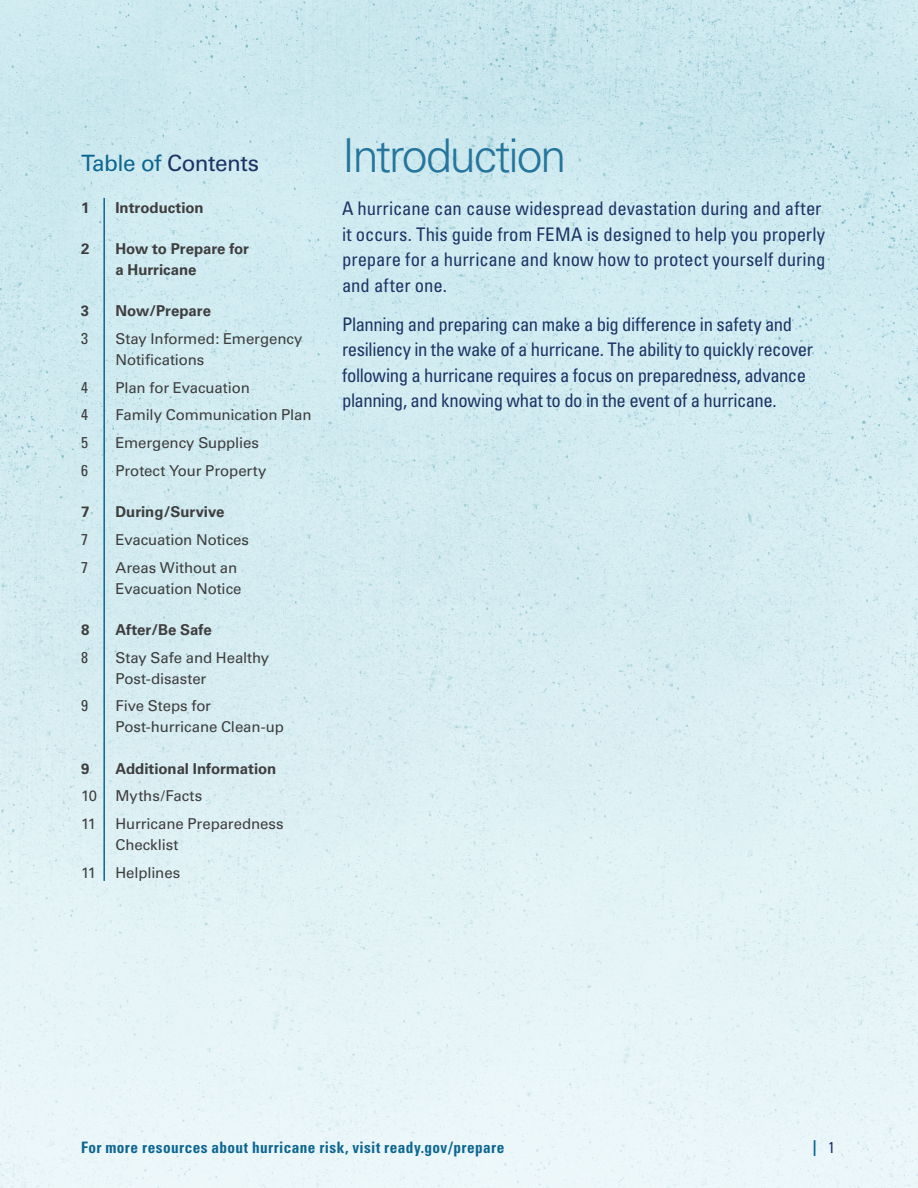
<style>
.page{position:relative;width:918px;height:1188px;background:#fff}
.page>*{position:absolute;margin:0;border:0;box-sizing:border-box;transform-origin:0 0}
.t1{font:300 46.5px "Univers";letter-spacing:-.045em;color:#25759c}
.t2{font:22.5px "Univers";letter-spacing:-.025em;color:#1d3465}
.t3{font:condensed 18.75px/25.5px "Univers";letter-spacing:-.01em;color:#1d3465}
.t4{font:700 condensed 15.75px "Univers";letter-spacing:.025em;color:#0d6691}
.t5{font:condensed 15.75px "Univers";color:#3e3e3f}
.t6{font:15px/21px "Univers";letter-spacing:-.005em;color:#3e3e3f}
.t7{font:700 15px/21px "Univers";letter-spacing:-.005em;color:#3e3e3f}
.s1{color:#0d6691}
.s2{font-weight:400;color:#1d3465}
</style>
<div class="page">
<img style="left:0;top:0;width:918px;height:1188px">
<hr style="left:103px;top:198px;width:2px;height:683px;background:#0d6691">
<h2 class="t2" style="left:81px;top:150px;width:180px"><span class="s1">Table of</span> Contents</h2>
<p class="t7" style="left:81px;top:197px;width:10px">1</p>
<p class="t7" style="left:116px;top:197px;width:90px">Introduction</p>
<p class="t7" style="left:81px;top:238px;width:10px">2</p>
<p class="t7" style="left:116px;top:238px;width:135px">How to Prepare for a Hurricane</p>
<p class="t7" style="left:81px;top:300px;width:10px">3</p>
<p class="t7" style="left:116px;top:300px;width:97px">Now/Prepare</p>
<p class="t5" style="left:81px;top:328px;width:8px">3</p>
<p class="t6" style="left:116px;top:328px;width:188px">Stay Informed: Emergency<br>Notifications</p>
<p class="t5" style="left:81px;top:377px;width:8px">4</p>
<p class="t6" style="left:116px;top:377px;width:136px">Plan for Evacuation</p>
<p class="t5" style="left:81px;top:405px;width:8px">4</p>
<p class="t6" style="left:116px;top:405px;width:198px">Family Communication Plan</p>
<p class="t5" style="left:81px;top:432px;width:8px">5</p>
<p class="t6" style="left:116px;top:432px;width:145px">Emergency Supplies</p>
<p class="t5" style="left:81px;top:460px;width:8px">6</p>
<p class="t6" style="left:116px;top:460px;width:153px">Protect Your Property</p>
<p class="t7" style="left:81px;top:501px;width:10px">7</p>
<p class="t7" style="left:116px;top:501px;width:110px">During/Survive</p>
<p class="t5" style="left:81px;top:529px;width:8px">7</p>
<p class="t6" style="left:116px;top:529px;width:135px">Evacuation Notices</p>
<p class="t5" style="left:81px;top:557px;width:8px">7</p>
<p class="t6" style="left:116px;top:557px;width:128px">Areas Without an<br>Evacuation Notice</p>
<p class="t7" style="left:81px;top:619px;width:10px">8</p>
<p class="t7" style="left:116px;top:619px;width:98px">After/Be Safe</p>
<p class="t5" style="left:81px;top:647px;width:8px">8</p>
<p class="t6" style="left:116px;top:647px;width:155px">Stay Safe and Healthy<br>Post-disaster</p>
<p class="t5" style="left:81px;top:696px;width:8px">9</p>
<p class="t6" style="left:116px;top:696px;width:170px">Five Steps for<br>Post-hurricane Clean-up</p>
<p class="t7" style="left:81px;top:758px;width:10px">9</p>
<p class="t7" style="left:116px;top:758px;width:162px">Additional Information</p>
<p class="t6" style="left:81px;top:786px;width:123px">10 Myths/Facts</p>
<p class="t6" style="left:81px;top:813px;width:17px">11</p>
<p class="t6" style="left:116px;top:813px;width:170px">Hurricane Preparedness<br>Checklist</p>
<p class="t6" style="left:81px;top:862px;width:17px">11</p>
<p class="t6" style="left:116px;top:862px;width:66px">Helplines</p>
<h2 class="t1" style="left:342px;top:127px;width:226px">Introduction</h2>
<p class="t3" style="left:342px;top:195px;width:485px">A hurricane can cause widespread devastation during and after it occurs. This guide from FEMA is designed to help you properly prepare for a hurricane and know how to protect yourself during and after one.</p>
<p class="t3" style="left:342px;top:311px;width:473px">Planning and preparing can make a big difference in safety and resiliency in the wake of a hurricane. The ability to quickly recover following a hurricane requires a focus on preparedness, advance planning, and knowing what to do in the event of a hurricane.</p>
<p class="t4" style="left:81px;top:1138px;width:425px">For more resources about hurricane risk, visit ready.gov/prepare</p>
<p class="t4" style="left:813px;top:1136px;width:23px">| <span class="s2">1</span></p>
</div>
